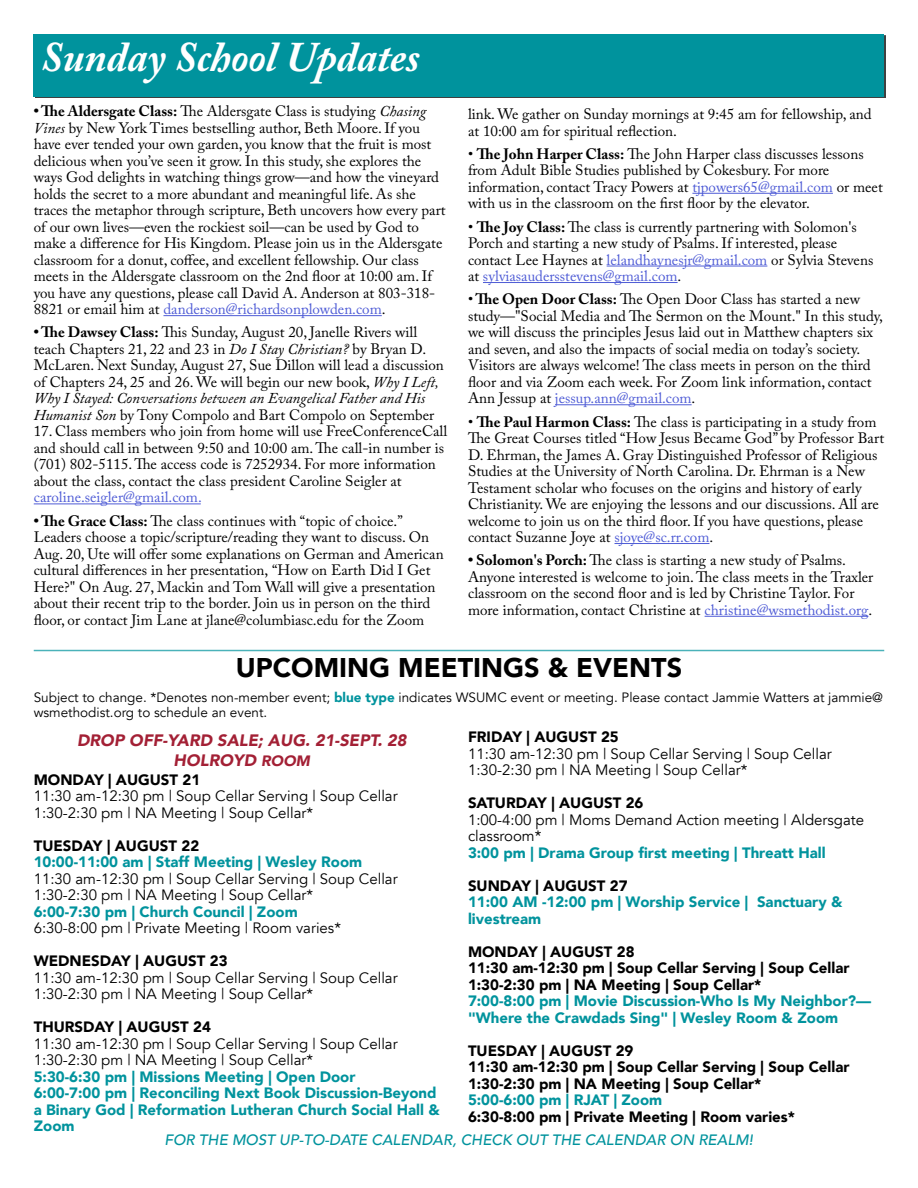
<style>
.page{position:relative;width:918px;height:1188px;background:#fff}
.page>*{position:absolute;margin:0;border:0;box-sizing:border-box;transform-origin:0 0}
.t1{font:italic 700 42px "Adobe Caslon Pro";color:#fff}
.t2{font:900 27px "Avenir";color:#000}
.t3{font:italic 900 16.5px "Avenir";color:#a32035}
.t4{font:15px/16.5px "Adobe Caslon Pro";color:#000}
.t5{font:15px/16.5px "Avenir";color:#000}
.t6{font:900 15px/16.5px "Avenir";color:#00939d}
.t7{font:900 15px "Avenir";color:#000}
.t8{font:italic 500 15px "Avenir";color:#00939d}
.t9{font:13.5px/15px "Avenir";color:#000}
.s1{font-weight:700}
.s2{font-style:italic}
.s3{color:#4f5cd6}
.s4{font-weight:900;color:#00939d}
.s5{font-size:15px}
</style>
<div class="page">
<div style="left:35px;top:35px;width:851px;height:63px;background:#000;opacity:.75"></div>
<div style="left:34px;top:34px;width:850px;height:62px;background:#00939d"></div>
<hr style="left:163px;top:315px;width:219px;height:1px;background:#4f5cd6">
<hr style="left:34px;top:504px;width:167px;height:1px;background:#4f5cd6">
<hr style="left:692px;top:193px;width:141px;height:1px;background:#4f5cd6">
<hr style="left:607px;top:266px;width:160px;height:1px;background:#4f5cd6">
<hr style="left:483px;top:282px;width:195px;height:1px;background:#4f5cd6">
<hr style="left:555px;top:404px;width:137px;height:1px;background:#4f5cd6">
<hr style="left:615px;top:543px;width:94px;height:1px;background:#4f5cd6">
<hr style="left:705px;top:616px;width:163px;height:1px;background:#4f5cd6">
<hr style="left:34px;top:650px;width:850px;height:1px;background:#00939d">
<p class="t1" style="left:40px;top:32px;width:381px">Sunday School Updates</p>
<p class="t4" style="left:34px;top:103px;width:414px"><span class="s1">• The Aldersgate Class:</span> The Aldersgate Class is studying <span class="s2">Chasing Vines</span> by New York Times bestselling author, Beth Moore. If you have ever tended your own garden, you know that the fruit is most delicious when you’ve seen it grow. In this study, she explores the ways God delights in watching things grow—and how the vineyard holds the secret to a more abundant and meaningful life. As she traces the metaphor through scripture, Beth uncovers how every part of our own lives—even the rockiest soil—can be used by God to make a difference for His Kingdom. Please join us in the Aldersgate classroom for a donut, coffee, and excellent fellowship. Our class meets in the Aldersgate classroom on the 2nd floor at 10:00 am. If you have any questions, please call David A. Anderson at 803-318- 8821 or email him at <span class="s3">danderson@richardsonplowden.com</span>.</p>
<p class="t4" style="left:34px;top:324px;width:412px"><span class="s1">• The Dawsey Class:</span> This Sunday, August 20, Janelle Rivers will teach Chapters 21, 22 and 23 in <span class="s2">Do I Stay Christian?</span> by Bryan D.<br>McLaren. Next Sunday, August 27, Sue Dillon will lead a discussion of Chapters 24, 25 and 26. We will begin our new book, <span class="s2">Why I Left, Why I Stayed: Conversations between an Evangelical Father and His Humanist Son</span> by Tony Compolo and Bart Compolo on September</p>
<p class="t4" style="left:34px;top:423px;width:415px">17. Class members who join from home will use FreeConferenceCall and should call in between 9:50 and 10:00 am. The call-in number is (701) 802-5115. The access code is 7252934. For more information about the class, contact the class president Caroline Seigler at <span class="s3">caroline.seigler@gmail.com.</span></p>
<p class="t4" style="left:34px;top:512px;width:411px"><span class="s1">• The Grace Class:</span> The class continues with “topic of choice.” Leaders choose a topic/scripture/reading they want to discuss. On Aug. 20, Ute will offer some explanations on German and American cultural differences in her presentation, “How on Earth Did I Get Here?" On Aug. 27, Mackin and Tom Wall will give a presentation about their recent trip to the border. Join us in person on the third floor, or contact Jim Lane at jlane@columbiasc.edu for the Zoom</p>
<p class="t4" style="left:468px;top:106px;width:405px">link. We gather on Sunday mornings at 9:45 am for fellowship, and at 10:00 am for spiritual reflection.</p>
<p class="t4" style="left:468px;top:145px;width:416px">• <span class="s1">The John Harper Class:</span> The John Harper class discusses lessons from Adult Bible Studies published by Cokesbury. For more information, contact Tracy Powers at <span class="s3">tjpowers65@gmail.com</span> or meet with us in the classroom on the first floor by the elevator.</p>
<p class="t4" style="left:468px;top:218px;width:407px">• <span class="s1">The Joy Class:</span> The class is currently partnering with Solomon's Porch and starting a new study of Psalms. If interested, please contact Lee Haynes at <span class="s3">lelandhaynesjr@gmail.com</span> or Sylvia Stevens at <span class="s3">sylviasaudersstevens@gmail.com</span>.</p>
<p class="t4" style="left:468px;top:291px;width:416px">• <span class="s1">The Open Door Class:</span> The Open Door Class has started a new study—"Social Media and The Sermon on the Mount." In this study, we will discuss the principles Jesus laid out in Matthew chapters six and seven, and also the impacts of social media on today’s society.<br>Visitors are always welcome! The class meets in person on the third floor and via Zoom each week. For Zoom link information, contact Ann Jessup at <span class="s3">jessup.ann@gmail.com</span>.</p>
<p class="t4" style="left:468px;top:413px;width:418px">• <span class="s1">The Paul Harmon Class:</span> The class is participating in a study from The Great Courses titled “How Jesus Became God” by Professor Bart D. Ehrman, the James A. Gray Distinguished Professor of Religious Studies at the University of North Carolina. Dr. Ehrman is a New Testament scholar who focuses on the origins and history of early Christianity. We are enjoying the lessons and our discussions. All are welcome to join us on the third floor. If you have questions, please contact Suzanne Joye at <span class="s3">sjoye@sc.rr.com</span>.</p>
<p class="t4" style="left:468px;top:552px;width:407px"><span class="s1">• Solomon's Porch:</span> The class is starting a new study of Psalms.<br>Anyone interested is welcome to join. The class meets in the Traxler classroom on the second floor and is led by Christine Taylor. For more information, contact Christine at <span class="s3">christine@wsmethodist.org</span>.</p>
<p class="t2" style="left:236px;top:645px;width:448px">UPCOMING MEETINGS &amp; EVENTS</p>
<p class="t9" style="left:34px;top:690px;width:851px">Subject to change. *Denotes non-member event; <span class="s4">blue type</span> indicates WSUMC event or meeting. Please contact Jammie Watters at jammie@ wsmethodist.org to schedule an event.</p>
<p class="t3" style="left:77px;top:726px;width:331px">DROP OFF-YARD SALE; AUG. 21-SEPT. 28</p>
<p class="t3" style="left:174px;top:746px;width:138px">HOLROYD <span class="s5">ROOM</span></p>
<p class="t7" style="left:34px;top:766px;width:168px">MONDAY | AUGUST 21</p>
<p class="t5" style="left:34px;top:788px;width:365px">11:30 am-12:30 pm | Soup Cellar Serving | Soup Cellar</p>
<p class="t5" style="left:34px;top:804px;width:281px">1:30-2:30 pm | NA Meeting | Soup Cellar*</p>
<p class="t7" style="left:34px;top:832px;width:167px">TUESDAY | AUGUST 22</p>
<p class="t6" style="left:34px;top:853px;width:330px">10:00-11:00 am | Staff Meeting | Wesley Room</p>
<p class="t5" style="left:34px;top:870px;width:365px">11:30 am-12:30 pm | Soup Cellar Serving | Soup Cellar</p>
<p class="t5" style="left:34px;top:887px;width:281px">1:30-2:30 pm | NA Meeting | Soup Cellar*</p>
<p class="t6" style="left:34px;top:903px;width:266px">6:00-7:30 pm | Church Council | Zoom</p>
<p class="t5" style="left:34px;top:920px;width:309px">6:30-8:00 pm | Private Meeting | Room varies*</p>
<p class="t7" style="left:34px;top:948px;width:195px">WEDNESDAY | AUGUST 23</p>
<p class="t5" style="left:34px;top:969px;width:365px">11:30 am-12:30 pm | Soup Cellar Serving | Soup Cellar</p>
<p class="t5" style="left:34px;top:986px;width:281px">1:30-2:30 pm | NA Meeting | Soup Cellar*</p>
<p class="t7" style="left:34px;top:1014px;width:179px">THURSDAY | AUGUST 24</p>
<p class="t5" style="left:34px;top:1035px;width:365px">11:30 am-12:30 pm | Soup Cellar Serving | Soup Cellar</p>
<p class="t5" style="left:34px;top:1052px;width:281px">1:30-2:30 pm | NA Meeting | Soup Cellar*</p>
<p class="t6" style="left:34px;top:1068px;width:323px">5:30-6:30 pm | Missions Meeting | Open Door</p>
<p class="t6" style="left:34px;top:1084px;width:408px">6:00-7:00 pm | Reconciling Next Book Discussion-Beyond a Binary God | Reformation Lutheran Church Social Hall &amp;<br>Zoom</p>
<p class="t7" style="left:468px;top:724px;width:152px">FRIDAY | AUGUST 25</p>
<p class="t5" style="left:468px;top:746px;width:365px">11:30 am-12:30 pm | Soup Cellar Serving | Soup Cellar</p>
<p class="t5" style="left:468px;top:762px;width:281px">1:30-2:30 pm | NA Meeting | Soup Cellar*</p>
<p class="t7" style="left:468px;top:790px;width:177px">SATURDAY | AUGUST 26</p>
<p class="t5" style="left:468px;top:812px;width:398px">1:00-4:00 pm | Moms Demand Action meeting | Aldersgate classroom*</p>
<p class="t6" style="left:468px;top:844px;width:359px">3:00 pm | Drama Group first meeting | Threatt Hall</p>
<p class="t7" style="left:468px;top:873px;width:161px">SUNDAY | AUGUST 27</p>
<p class="t6" style="left:468px;top:893px;width:376px">11:00 AM -12:00 pm | Worship Service | Sanctuary &amp; livestream</p>
<p class="t7" style="left:468px;top:939px;width:168px">MONDAY | AUGUST 28</p>
<p class="t7" style="left:468px;top:955px;width:383px">11:30 am-12:30 pm | Soup Cellar Serving | Soup Cellar</p>
<p class="t7" style="left:468px;top:972px;width:295px">1:30-2:30 pm | NA Meeting | Soup Cellar*</p>
<p class="t6" style="left:468px;top:992px;width:405px">7:00-8:00 pm | Movie Discussion-Who Is My Neighbor?— "Where the Crawdads Sing" | Wesley Room &amp; Zoom</p>
<p class="t7" style="left:468px;top:1038px;width:167px">TUESDAY | AUGUST 29</p>
<p class="t7" style="left:468px;top:1054px;width:383px">11:30 am-12:30 pm | Soup Cellar Serving | Soup Cellar</p>
<p class="t7" style="left:468px;top:1071px;width:295px">1:30-2:30 pm | NA Meeting | Soup Cellar*</p>
<p class="t6" style="left:468px;top:1091px;width:196px">5:00-6:00 pm | RJAT | Zoom</p>
<p class="t7" style="left:468px;top:1104px;width:329px">6:30-8:00 pm | Private Meeting | Room varies*</p>
<p class="t8" style="left:165px;top:1131px;width:590px">FOR THE MOST UP-TO-DATE CALENDAR, CHECK OUT THE CALENDAR ON REALM!</p>
</div>
